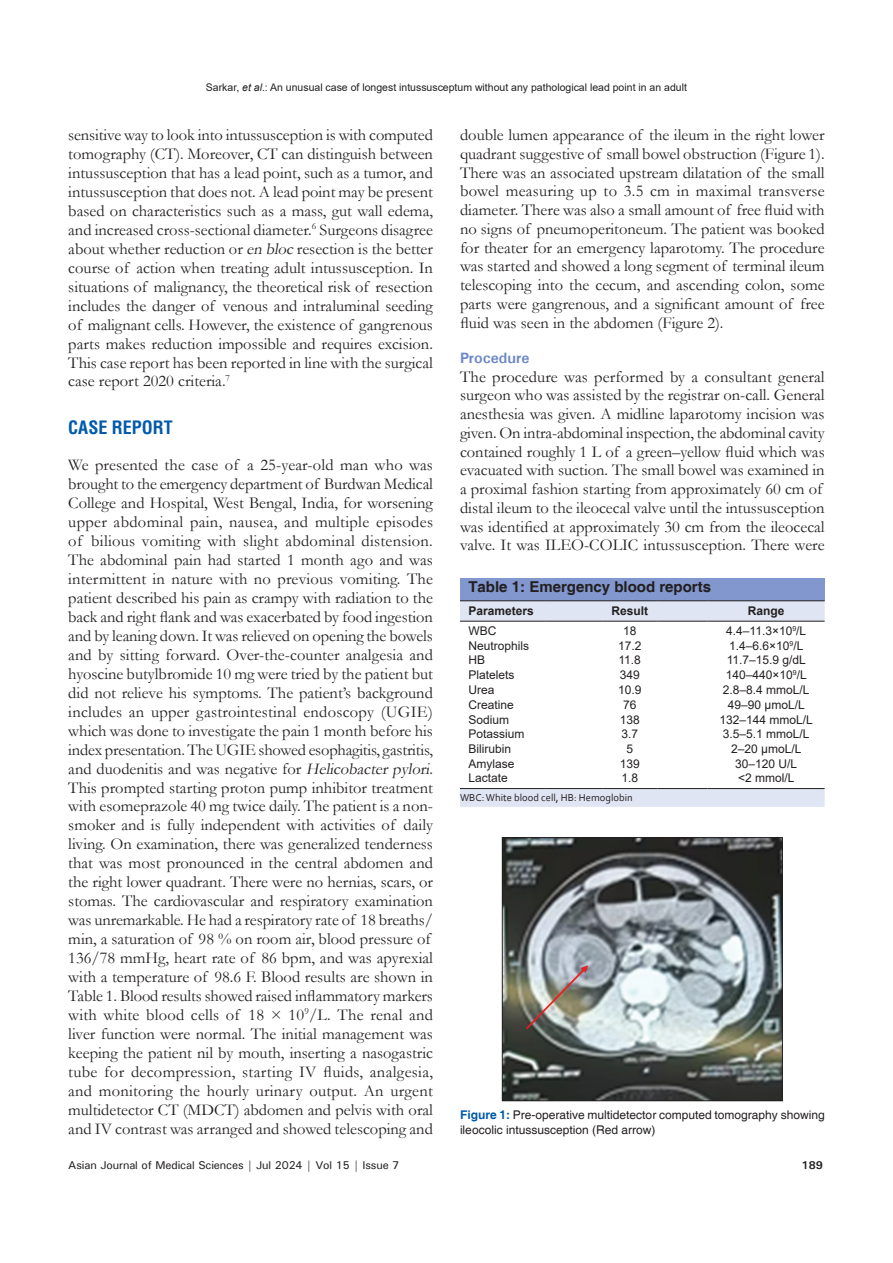
<style>
.page{position:relative;width:893px;height:1263px;background:#fff}
.page>*{position:absolute;margin:0;border:0;box-sizing:border-box;transform-origin:0 0}
.t1{font:700 condensed 18px "Helvetica";color:#015aaa}
.TX{font:16.5px/18.9px "Garamond";color:#231f20;text-align:justify}
.TT{font:700 15px "Helvetica";color:#231f20}
.t2{font:700 15px "Univers";color:#6d88c5}
.TB{font:12px "Arial";color:#231f20}
.FGC{font:12px/15px "Helvetica";color:#231f20}
.TCH{font:700 12px "Arial";color:#231f20}
.TBL{font:12px "Arial";color:#231f20}
.t3{font:500 11.25px "Univers";letter-spacing:-.01em;color:#231f20}
.t4{font:700 11.25px "Univers";color:#231f20}
.t5{font:10.5px "Arial";color:#231f20}
.TFN{font:10.5px "Corbel";color:#231f20}
.s1{font-style:italic}
.s2{font-weight:700;color:#015aaa}
</style>
<div class="page">
<div style="left:460px;top:578px;width:365px;height:23px;background:#8197cd"></div>
<svg style="left:460px;top:601px;width:365px;height:206px"></svg>
<hr style="left:460px;top:788px;width:86px;height:1px;background:#231f20">
<hr style="left:546px;top:788px;width:56px;height:1px;background:#231f20">
<hr style="left:602px;top:788px;width:55px;height:1px;background:#231f20">
<hr style="left:657px;top:788px;width:50px;height:1px;background:#231f20">
<hr style="left:707px;top:788px;width:118px;height:1px;background:#231f20">
<hr style="left:460px;top:621px;width:86px;height:1px;background:#231f20">
<hr style="left:546px;top:621px;width:56px;height:1px;background:#231f20">
<hr style="left:602px;top:621px;width:55px;height:1px;background:#231f20">
<hr style="left:657px;top:621px;width:50px;height:1px;background:#231f20">
<hr style="left:707px;top:621px;width:118px;height:1px;background:#231f20">
<hr style="left:460px;top:600px;width:86px;height:1px;background:#231f20">
<hr style="left:546px;top:600px;width:56px;height:1px;background:#231f20">
<hr style="left:602px;top:600px;width:55px;height:1px;background:#231f20">
<hr style="left:657px;top:600px;width:50px;height:1px;background:#231f20">
<hr style="left:707px;top:600px;width:118px;height:1px;background:#231f20">
<img style="left:504px;top:839px;width:277px;height:260px">
<div style="left:502px;top:837px;width:281px;height:264px;border:1px solid #231f20"></div>
<p class="t5" style="left:206px;top:80px;width:482px">Sarkar, <span class="s1">et al</span>.: An unusual case of longest intussusceptum without any pathological lead point in an adult</p>
<p class="TX" style="left:68px;top:125px;width:366px">sensitive way to look into intussusception is with computed tomography (CT). Moreover, CT can distinguish between intussusception that has a lead point, such as a tumor, and intussusception that does not. A lead point may be present based on characteristics such as a mass, gut wall edema, and increased cross-sectional diameter.<sup>6</sup> Surgeons disagree about whether reduction or <span class="s1">en bloc</span>resection is the better course of action when treating adult intussusception. In situations of malignancy, the theoretical risk of resection includes the danger of venous and intraluminal seeding of malignant cells. However, the existence of gangrenous parts makes reduction impossible and requires excision.<br>This case report has been reported in line with the surgical case report 2020 criteria.<sup>7</sup></p>
<h1 class="t1" style="left:68px;top:416px;width:106px">CASE REPORT</h1>
<p class="TX" style="left:68px;top:455px;width:366px;text-align:left">We presented the case of a 25-year-old man who was brought to the emergency department of Burdwan Medical College and Hospital, West Bengal, India, for worsening upper abdominal pain, nausea, and multiple episodes of bilious vomiting with slight abdominal distension.<br>The abdominal pain had started 1 month ago and was intermittent in nature with no previous vomiting. The patient described his pain as crampy with radiation to the back and right flank and was exacerbated by food ingestion and by leaning down. It was relieved on opening the bowels and by sitting forward. Over-the-counter analgesia and hyoscine butylbromide 10 mg were tried by the patient but did not relieve his symptoms. The patient’s background includes an upper gastrointestinal endoscopy (UGIE) which was done to investigate the pain 1 month before his index presentation. The UGIE showed esophagitis, gastritis, and duodenitis and was negative for <span class="s1">Helicobacter pylori</span>.<br>This prompted starting proton pump inhibitor treatment with esomeprazole 40 mg twice daily. The patient is a non&shy;smoker and is fully independent with activities of daily living. On examination, there was generalized tenderness that was most pronounced in the central abdomen and the right lower quadrant. There were no hernias, scars, or stomas. The cardiovascular and respiratory examination was unremarkable. He had a respiratory rate of 18 breaths/ min, a saturation of 98 % on room air, blood pressure of 136/78 mmHg, heart rate of 86 bpm, and was apyrexial with a temperature of 98.6 F. Blood results are shown in Table 1. Blood results showed raised inflammatory markers with white blood cells of 18 × 10<sup>9</sup>/L. The renal and liver function were normal. The initial management was keeping the patient nil by mouth, inserting a nasogastric tube for decompression, starting IV fluids, analgesia, and monitoring the hourly urinary output. An urgent multidetector CT (MDCT) abdomen and pelvis with oral and IV contrast was arranged and showed telescoping and</p>
<p class="TX" style="left:460px;top:125px;width:366px">double lumen appearance of the ileum in the right lower quadrant suggestive of small bowel obstruction (Figure 1).<br>There was an associated upstream dilatation of the small bowel measuring up to 3.5 cm in maximal transverse diameter. There was also a small amount of free fluid with no signs of pneumoperitoneum. The patient was booked for theater for an emergency laparotomy. The procedure was started and showed a long segment of terminal ileum telescoping into the cecum, and ascending colon, some parts were gangrenous, and a significant amount of free fluid was seen in the abdomen (Figure 2).</p>
<h2 class="t2" style="left:460px;top:348px;width:71px">Procedure</h2>
<p class="TX" style="left:460px;top:367px;width:366px;text-align:left">The procedure was performed by a consultant general surgeon who was assisted by the registrar on-call. General anesthesia was given. A midline laparotomy incision was given. On intra-abdominal inspection, the abdominal cavity contained roughly 1 L of a green–yellow fluid which was evacuated with suction. The small bowel was examined in a proximal fashion starting from approximately 60 cm of distal ileum to the ileocecal valve until the intussusception was identified at approximately 30 cm from the ileocecal valve. It was ILEO-COLIC intussusception. There were</p>
<p class="TT" style="left:468px;top:578px;width:244px">Table 1: Emergency blood reports</p>
<p class="TCH" style="left:468px;top:602px;width:67px">Parameters</p>
<p class="TCH" style="left:611px;top:602px;width:38px">Result</p>
<p class="TCH" style="left:748px;top:602px;width:38px">Range</p>
<p class="TB" style="left:468px;top:622px;width:29px">WBC</p>
<p class="TB" style="left:623px;top:622px;width:15px">18</p>
<p class="TB" style="left:726px;top:622px;width:82px">4.4–11.3×10<sup>9</sup>/L</p>
<p class="TB" style="left:468px;top:637px;width:62px">Neutrophils</p>
<p class="TB" style="left:618px;top:637px;width:25px">17.2</p>
<p class="TB" style="left:729px;top:637px;width:76px">1.4–6.6×10<sup>9</sup>/L</p>
<p class="TB" style="left:468px;top:652px;width:18px">HB</p>
<p class="TB" style="left:618px;top:652px;width:24px">11.8</p>
<p class="TB" style="left:727px;top:652px;width:81px">11.7–15.9 g/dL</p>
<p class="TB" style="left:468px;top:667px;width:48px">Platelets</p>
<p class="TB" style="left:620px;top:667px;width:22px">349</p>
<p class="TB" style="left:726px;top:667px;width:82px">140–440×10<sup>9</sup>/L</p>
<p class="TB" style="left:468px;top:681px;width:28px">Urea</p>
<p class="TB" style="left:618px;top:681px;width:25px">10.9</p>
<p class="TB" style="left:723px;top:681px;width:88px">2.8–8.4 mmoL/L</p>
<p class="TB" style="left:468px;top:696px;width:47px">Creatine</p>
<p class="TB" style="left:623px;top:696px;width:15px">76</p>
<p class="TB" style="left:728px;top:696px;width:78px">49–90 µmoL/L</p>
<p class="TB" style="left:468px;top:711px;width:42px">Sodium</p>
<p class="TB" style="left:620px;top:711px;width:22px">138</p>
<p class="TB" style="left:720px;top:711px;width:95px">132–144 mmoL/L</p>
<p class="TB" style="left:468px;top:726px;width:58px">Potassium</p>
<p class="TB" style="left:621px;top:726px;width:18px">3.7</p>
<p class="TB" style="left:723px;top:726px;width:88px">3.5–5.1 mmoL/L</p>
<p class="TB" style="left:468px;top:741px;width:44px">Bilirubin</p>
<p class="TB" style="left:626px;top:741px;width:8px">5</p>
<p class="TB" style="left:731px;top:741px;width:72px">2–20 µmoL/L</p>
<p class="TB" style="left:468px;top:755px;width:48px">Amylase</p>
<p class="TB" style="left:620px;top:755px;width:22px">139</p>
<p class="TB" style="left:735px;top:755px;width:64px">30–120 U/L</p>
<p class="TBL" style="left:468px;top:770px;width:41px">Lactate</p>
<p class="TBL" style="left:621px;top:770px;width:18px">1.8</p>
<p class="TBL" style="left:738px;top:770px;width:58px">&lt;2 mmol/L</p>
<p class="TFN" style="left:460px;top:791px;width:174px">WBC: White blood cell, HB: Hemoglobin</p>
<p class="FGC" style="left:460px;top:1107px;width:366px"><span class="s2">Figure 1:</span> Pre-operative multidetector computed tomography showing ileocolic intussusception (Red arrow)</p>
<p class="t3" style="left:68px;top:1157px;width:333px">Asian Journal of Medical Sciences | Jul 2024 | Vol 15 | Issue 7</p>
<p class="t4" style="left:802px;top:1158px;width:23px">189</p>
</div>
